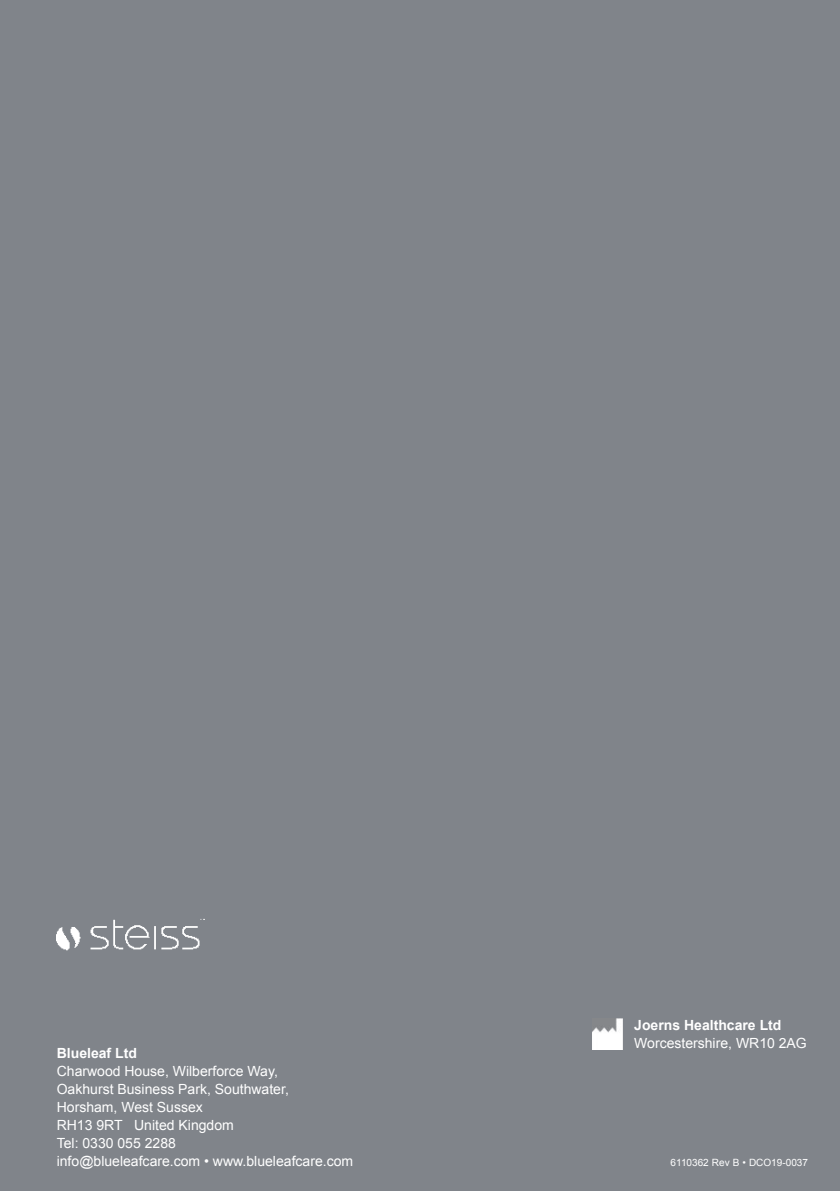
<style>
.page{position:relative;width:840px;height:1191px;background:#fff}
.page>*{position:absolute;margin:0;border:0;box-sizing:border-box;transform-origin:0 0}
.t1{font:14px "Arial";color:#fff}
.t2{font:700 14px "Arial";color:#fff}
.t3{font:10px "Arial";color:#fff}
</style>
<div class="page">
<div style="left:0;top:0;width:839px;height:1191px;background:#80848a"></div>
<img style="left:591px;top:1018px;width:30px;height:31px">
<img style="left:57px;top:918px;width:147px;height:34px">
<p class="t2" style="left:57px;top:1043px;width:82px">Blueleaf Ltd</p>
<p class="t1" style="left:57px;top:1062px;width:222px">Charwood House, Wilberforce Way,</p>
<p class="t1" style="left:57px;top:1080px;width:233px">Oakhurst Business Park, Southwater,</p>
<p class="t1" style="left:57px;top:1098px;width:148px">Horsham, West Sussex</p>
<p class="t1" style="left:57px;top:1116px;width:178px">RH13 9RT United Kingdom</p>
<p class="t1" style="left:57px;top:1134px;width:121px">Tel: 0330 055 2288</p>
<p class="t1" style="left:57px;top:1152px;width:298px">info@blueleafcare.com • www.blueleafcare.com</p>
<p class="t2" style="left:634px;top:1015px;width:149px">Joerns Healthcare Ltd</p>
<p class="t1" style="left:634px;top:1033px;width:174px">Worcestershire, WR10 2AG</p>
<p class="t3" style="left:670px;top:1156px;width:139px">6110362 Rev B • DCO19-0037</p>
</div>
